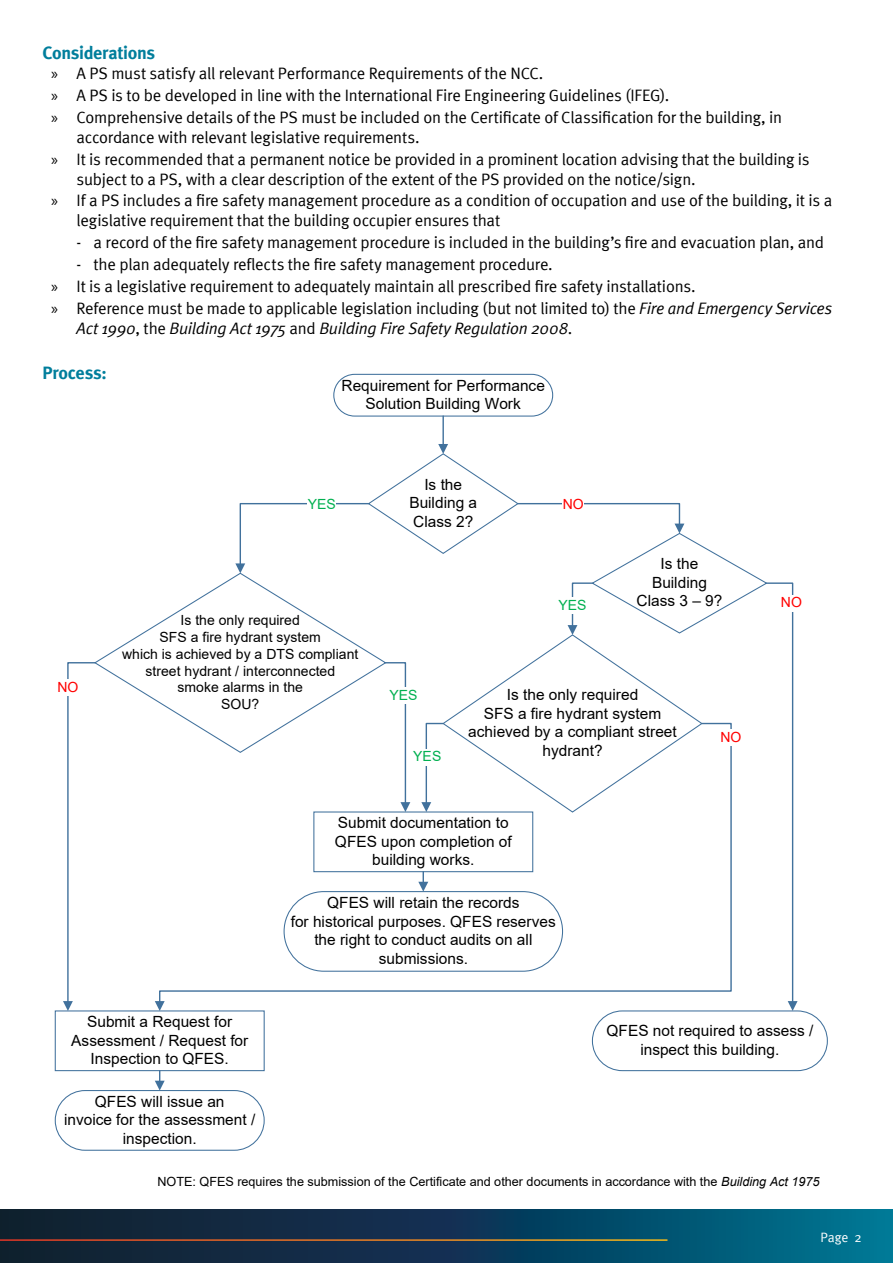
<style>
.page{position:relative;width:893px;height:1263px;background:#fff}
.page>*{position:absolute;margin:0;border:0;box-sizing:border-box;transform-origin:0 0}
.t1{font:700 18px "Meta";letter-spacing:-.02em;color:#007e9c}
.t2{font:16.5px/21.9px "Meta Normal";letter-spacing:-.015em;color:#000}
.t3{font:italic 16.5px "Meta Normal";letter-spacing:-.015em;color:#000}
.t4{font:15.45px/18.6px "Arial";color:#000;text-align:center}
.t5{font:13.95px/16.8px "Arial";color:#000;text-align:center}
.t6{font:13.95px "Arial";letter-spacing:.005em;color:#00b050}
.t7{font:13.95px "Arial";color:#f00}
.t8{font:13.5px "Meta Normal";color:#fff}
.t9{font:12.6px "Arial";letter-spacing:-.005em;color:#000}
.s1{font-family:"Myriad Pro"}
.s2{font-style:italic}
.s3{font-style:normal}
</style>
<div class="page">
<svg style="left:0;top:1210px;width:893px;height:53px;background:#0a3e5a"></svg>
<hr style="left:0;top:1239px;width:667px;height:2px;background:#fff">
<div style="left:333px;top:374px;width:220px;height:43px;border:1px solid #41719c;border-radius:21px"></div>
<svg style="left:96px;top:576px;width:139px;height:146px"></svg>
<div style="left:592px;top:1010px;width:236px;height:61px;border:1px solid #41719c;border-radius:30px"></div>
<div style="left:55px;top:1010px;width:210px;height:61px;border:1px solid #41719c"></div>
<div style="left:55px;top:1090px;width:210px;height:61px;border:1px solid #41719c;border-radius:30px"></div>
<hr style="left:442px;top:416px;width:2px;height:29px;background:#41719c">
<svg style="left:63px;top:661px;width:33px;height:350px"></svg>
<div style="left:57px;top:679px;width:21px;height:17px;background:#fff"></div>
<svg style="left:155px;top:1071px;width:10px;height:19px"></svg>
<svg style="left:235px;top:444px;width:562px;height:567px"></svg>
<svg style="left:159px;top:722px;width:573px;height:282px"></svg>
<svg style="left:155px;top:1001px;width:10px;height:10px"></svg>
<div style="left:720px;top:729px;width:21px;height:17px;background:#fff"></div>
<p class="t1" style="left:43px;top:42px;width:114px">Considerations</p>
<p class="t2" style="left:51px;top:62px;width:733px"><span class="s1">»</span> A PS must satisfy all relevant Performance Requirements of the NCC.<br><span class="s1">»</span> A PS is to be developed in line with the International Fire Engineering Guidelines (IFEG).<br><span class="s1">»</span> Comprehensive details of the PS must be included on the Certificate of Classification for the building, in</p>
<p class="t2" style="left:51px;top:126px;width:760px;text-indent:26px">accordance with relevant legislative requirements.<br><span class="s1">»</span> It is recommended that a permanent notice be provided in a prominent location advising that the building is</p>
<p class="t2" style="left:51px;top:168px;width:783px;text-indent:26px">subject to a PS, with a clear description of the extent of the PS provided on the notice/sign.<br><span class="s1">»</span> If a PS includes a fire safety management procedure as a condition of occupation and use of the building, it is a</p>
<p class="t2" style="left:77px;top:209px;width:425px">legislative requirement that the building occupier ensures that</p>
<p class="t2" style="left:77px;top:231px;width:749px">- a record of the fire safety management procedure is included in the building’s fire and evacuation plan, and</p>
<p class="t2" style="left:51px;top:253px;width:783px;text-indent:26px">- the plan adequately reflects the fire safety management procedure.<br><span class="s1">»</span> It is a legislative requirement to adequately maintain all prescribed fire safety installations.<br><span class="s1">»</span> Reference must be made to applicable legislation including (but not limited to) the <span class="s2">Fire and Emergency Services</span></p>
<p class="t3" style="left:77px;top:318px;width:497px">Act 1990<span class="s3">, the</span> Building Act 1975 <span class="s3">and</span> Building Fire Safety Regulation 2008<span class="s3">.</span></p>
<p class="t1" style="left:43px;top:362px;width:66px">Process:</p>
<p class="t4" style="left:341px;top:376px;width:205px">Requirement for Performance<br>Solution Building Work</p>
<p class="t4" style="left:409px;top:475px;width:69px">Is the<br>Building a<br>Class 2?</p>
<p class="t6" style="left:308px;top:494px;width:30px">YES</p>
<p class="t7" style="left:563px;top:494px;width:23px">NO</p>
<p class="t7" style="left:57px;top:677px;width:23px">NO</p>
<p class="t5" style="left:122px;top:611px;width:238px">Is the only required<br>SFS a fire hydrant system<br>which is achieved by a DTS compliant street hydrant / interconnected<br>smoke alarms in the<br>SOU?</p>
<p class="t4" style="left:637px;top:554px;width:87px">Is the<br>Building<br>Class 3 – 9?</p>
<p class="t6" style="left:558px;top:596px;width:30px">YES</p>
<p class="t7" style="left:781px;top:593px;width:23px">NO</p>
<p class="t6" style="left:389px;top:685px;width:30px">YES</p>
<p class="t6" style="left:413px;top:747px;width:30px">YES</p>
<p class="t4" style="left:468px;top:686px;width:210px">Is the only required<br>SFS a fire hydrant system achieved by a compliant street hydrant?</p>
<p class="t7" style="left:720px;top:727px;width:23px">NO</p>
<p class="t4" style="left:335px;top:813px;width:178px">Submit documentation to<br>QFES upon completion of building works.</p>
<p class="t4" style="left:291px;top:893px;width:266px">QFES will retain the records<br>for historical purposes. QFES reserves the right to conduct audits on all submissions.</p>
<p class="t4" style="left:71px;top:1012px;width:179px">Submit a Request for<br>Assessment / Request for<br>Inspection to QFES.</p>
<p class="t4" style="left:64px;top:1092px;width:193px">QFES will issue an<br>invoice for the assessment / inspection.</p>
<p class="t4" style="left:606px;top:1021px;width:208px">QFES not required to assess / inspect this building.</p>
<p class="t9" style="left:157px;top:1172px;width:664px">NOTE: QFES requires the submission of the Certificate and other documents in accordance with the <span class="s2">Building Act 1975</span></p>
<p class="t8" style="left:821px;top:1230px;width:43px">Page 2</p>
</div>
